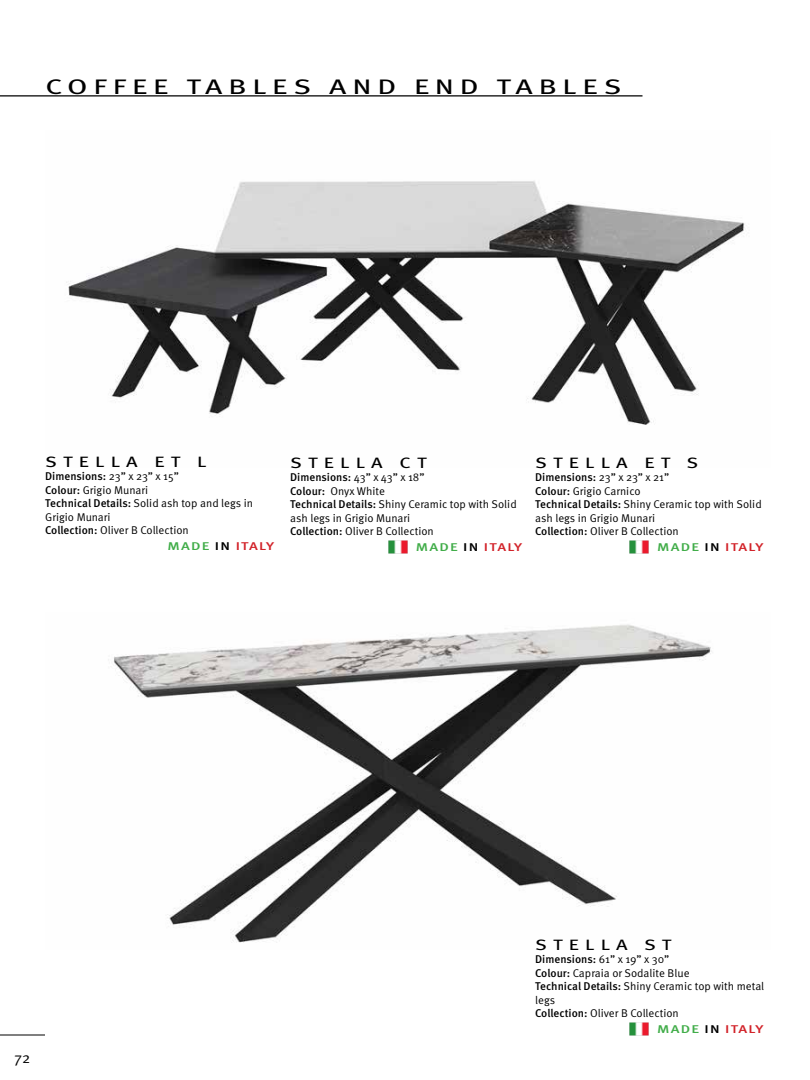
<style>
.page{position:relative;width:810px;height:1080px;background:#fff}
.page>*{position:absolute;margin:0;border:0;box-sizing:border-box;transform-origin:0 0}
.t1{font:21px "Meta OT";letter-spacing:.19em;color:#000;scale:1.43 1}
.t2{font:15px "Meta OT";letter-spacing:.31em;color:#000;scale:1.33 1}
.t3{font:15px "Meta OT Norm";color:#000}
.t4{font:11.25px/13.5px "Meta OT Norm";color:#000}
.t5{font:500 11.25px "Meta OT";color:#000}
.t6{font:500 11.25px "Meta OT";letter-spacing:.08em;color:#d2232a;scale:1.33 1}
.s1{font-family:"Meta OT Norm";font-weight:400}
.s2{font-family:"Meta OT";font-weight:500}
.s3{color:#41ad49}
.s4{color:#000}
</style>
<div class="page">
<hr style="left:0;top:95px;width:642px;height:2px;background:#000">
<img style="left:388px;top:541px;width:19px;height:12px">
<img style="left:630px;top:541px;width:18px;height:12px">
<img style="left:66px;top:181px;width:679px;height:244px">
<img style="left:108px;top:624px;width:604px;height:319px">
<img style="left:630px;top:1023px;width:18px;height:12px">
<hr style="left:0;top:1035px;width:45px;height:1px;background:#000">
<h1 class="t1" style="left:45px;top:74px;width:404px">COFFEE TABLES AND END TABLES</h1>
<h2 class="t2" style="left:45px;top:453px;width:123px">STELLA ET L</h2>
<p class="t5" style="left:45px;top:470px;width:135px">Dimensions: <span class="s1">23” x 23” x 15”</span></p>
<p class="t4" style="left:45px;top:483px;width:209px"><span class="s2">Colour:</span> Grigio Munari<br><span class="s2">Technical Details:</span> Solid ash top and legs in<br>Grigio Munari<br><span class="s2">Collection:</span> Oliver B Collection</p>
<h2 class="t2" style="left:290px;top:453px;width:104px">STELLA CT</h2>
<p class="t5" style="left:290px;top:470px;width:136px">Dimensions: <span class="s1">43” x 43” x 18”</span></p>
<p class="t4" style="left:290px;top:484px;width:228px"><span class="s2">Colour:</span> Onyx White<br><span class="s2">Technical Details:</span> Shiny Ceramic top with Solid ash legs in Grigio Munari<br><span class="s2">Collection:</span> Oliver B Collection</p>
<h2 class="t2" style="left:535px;top:453px;width:124px">STELLA ET S</h2>
<p class="t5" style="left:535px;top:470px;width:136px">Dimensions: <span class="s1">23” x 23” x 21”</span></p>
<p class="t4" style="left:535px;top:484px;width:228px"><span class="s2">Colour:</span> Grigio Carnico<br><span class="s2">Technical Details:</span> Shiny Ceramic top with Solid ash legs in Grigio Munari<br><span class="s2">Collection:</span> Oliver B Collection</p>
<p class="t6" style="left:168px;top:540px;width:81px"><span class="s3">MADE</span> <span class="s4">IN</span> ITALY</p>
<p class="t6" style="left:416px;top:541px;width:81px"><span class="s3">MADE</span> <span class="s4">IN</span> ITALY</p>
<p class="t6" style="left:657px;top:541px;width:81px"><span class="s3">MADE</span> <span class="s4">IN</span> ITALY</p>
<h2 class="t3" style="left:15px;top:1049px;width:17px">72</h2>
<h2 class="t2" style="left:535px;top:935px;width:104px">STELLA ST</h2>
<p class="t5" style="left:535px;top:952px;width:136px">Dimensions: <span class="s1">61” x 19” x 30”</span></p>
<p class="t4" style="left:535px;top:966px;width:231px"><span class="s2">Colour:</span> Capraia or Sodalite Blue<br><span class="s2">Technical Details:</span> Shiny Ceramic top with metal legs<br><span class="s2">Collection:</span> Oliver B Collection</p>
<p class="t6" style="left:657px;top:1022px;width:81px"><span class="s3">MADE</span> <span class="s4">IN</span> ITALY</p>
</div>
